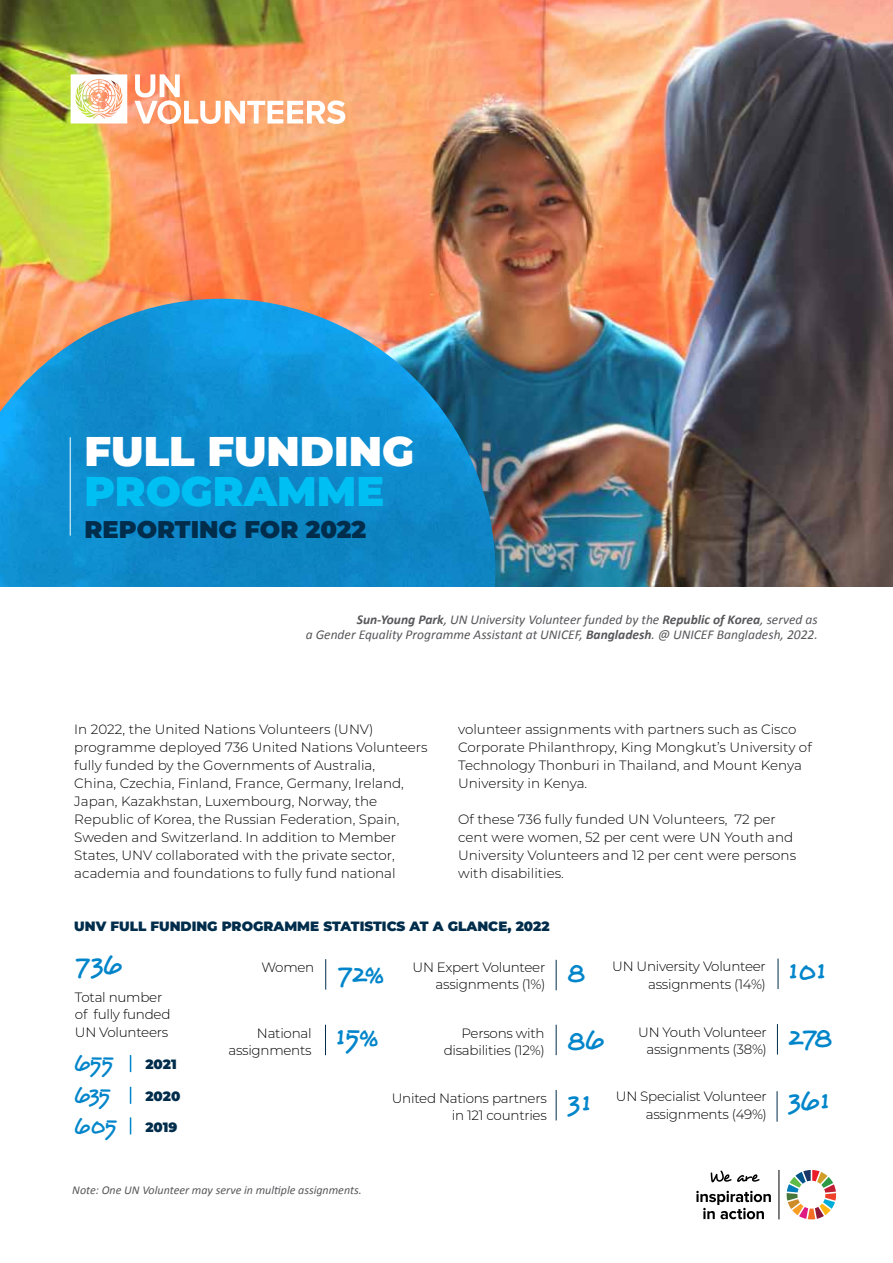
<style>
.page{position:relative;width:893px;height:1263px;background:#fff}
.page>*{position:absolute;margin:0;border:0;box-sizing:border-box;transform-origin:0 0}
.t1{font:900 41.55px "Montserrat";color:#fff}
.t2{font:900 41.55px "Montserrat";color:#00c0f3}
.t3{font:28.5px "Desyrel";letter-spacing:-.02em;color:#0085ca}
.t4{font:900 24.15px "Montserrat";color:#002d4b}
.t5{font:24px "Desyrel";letter-spacing:-.035em;color:#0085ca}
.t6{font:300 13.5px/18px "Montserrat";color:#000}
.t7{font:300 13.5px/17.2px "Montserrat";letter-spacing:-.02em;color:#000;text-align:right}
.t8{font:italic 13.5px/15.8px "Calibri";color:#58585b;text-align:right}
.t9{font:900 13.5px "Montserrat";color:#002d4b}
.t10{font:italic 12px "Calibri";color:#58585b}
.s1{font-weight:700}
</style>
<div class="page">
<img style="left:0;top:0;width:893px;height:587px">
<img style="left:0;top:299px;width:495px;height:288px">
<svg style="left:71px;top:74px;width:56px;height:49px"></svg>
<svg style="left:134px;top:74px;width:211px;height:50px"></svg>
<hr style="left:70px;top:437px;width:1px;height:99px;background:#fff">
<svg style="left:787px;top:1170px;width:49px;height:49px"></svg>
<hr style="left:779px;top:1170px;width:1px;height:49px;background:#000">
<svg style="left:711px;top:1170px;width:48px;height:12px"></svg>
<svg style="left:696px;top:1191px;width:75px;height:28px"></svg>
<hr style="left:778px;top:958px;width:1px;height:31px;background:#002d4b">
<hr style="left:777px;top:1024px;width:1px;height:30px;background:#002d4b">
<hr style="left:556px;top:1025px;width:1px;height:30px;background:#002d4b">
<hr style="left:556px;top:960px;width:1px;height:30px;background:#002d4b">
<hr style="left:325px;top:1025px;width:1px;height:30px;background:#002d4b">
<hr style="left:777px;top:1091px;width:1px;height:31px;background:#002d4b">
<hr style="left:556px;top:1090px;width:1px;height:30px;background:#002d4b">
<hr style="left:325px;top:959px;width:1px;height:31px;background:#002d4b">
<svg style="left:130px;top:1117px;width:1px;height:17px"></svg>
<svg style="left:130px;top:1087px;width:1px;height:17px"></svg>
<svg style="left:130px;top:1055px;width:1px;height:17px"></svg>
<h1 class="t1" style="left:84px;top:420px;width:331px">FULL FUNDING</h1>
<h1 class="t2" style="left:84px;top:460px;width:301px">PROGRAMME</h1>
<h3 class="t4" style="left:84px;top:511px;width:283px">REPORTING FOR 2022</h3>
<p class="t8" style="left:306px;top:611px;width:514px"><span class="s1">Sun-Young Park</span>, UN University Volunteer funded by the <span class="s1">Republic of Korea</span>, served as<br>a Gender Equality Programme Assistant at UNICEF, <span class="s1">Bangladesh</span>. @ UNICEF Bangladesh, 2022.</p>
<p class="t6" style="left:74px;top:720px;width:355px">In 2022, the United Nations Volunteers (UNV) programme deployed 736 United Nations Volunteers fully funded by the Governments of Australia,<br>China, Czechia, Finland, France, Germany, Ireland, Japan, Kazakhstan, Luxembourg, Norway, the Republic of Korea, the Russian Federation, Spain, Sweden and Switzerland. In addition to Member States, UNV collaborated with the private sector, academia and foundations to fully fund national</p>
<p class="t6" style="left:458px;top:720px;width:355px">volunteer assignments with partners such as Cisco Corporate Philanthropy, King Mongkut’s University of Technology Thonburi in Thailand, and Mount Kenya University in Kenya.</p>
<p class="t6" style="left:458px;top:810px;width:339px">Of these 736 fully funded UN Volunteers, 72 per cent were women, 52 per cent were UN Youth and University Volunteers and 12 per cent were persons with disabilities.</p>
<p class="t9" style="left:74px;top:916px;width:477px">UNV FULL FUNDING PROGRAMME STATISTICS AT A GLANCE, 2022</p>
<h2 class="t3" style="left:75px;top:946px;width:48px">736</h2>
<p class="t6" style="left:261px;top:958px;width:54px">Women</p>
<p class="t7" style="left:75px;top:988px;width:97px;text-align:left">Total number of fully funded<br>UN Volunteers</p>
<h3 class="t5" style="left:73px;top:1047px;width:41px">655</h3>
<p class="t9" style="left:145px;top:1054px;width:33px">2021</p>
<h3 class="t5" style="left:73px;top:1079px;width:39px">635</h3>
<p class="t9" style="left:145px;top:1086px;width:36px">2020</p>
<h3 class="t5" style="left:73px;top:1110px;width:45px">605</h3>
<p class="t9" style="left:145px;top:1117px;width:33px">2019</p>
<p class="t7" style="left:228px;top:1024px;width:85px">National assignments</p>
<h2 class="t3" style="left:338px;top:955px;width:47px">72%</h2>
<p class="t7" style="left:413px;top:958px;width:134px">UN Expert Volunteer assignments (1%)</p>
<h2 class="t3" style="left:335px;top:1018px;width:44px">15%</h2>
<p class="t7" style="left:444px;top:1024px;width:103px">Persons with disabilities (12%)</p>
<p class="t7" style="left:392px;top:1089px;width:156px">United Nations partners in 121 countries</p>
<p class="t7" style="left:612px;top:957px;width:155px">UN University Volunteer assignments (14%)</p>
<p class="t7" style="left:638px;top:1023px;width:130px">UN Youth Volunteer assignments (38%)</p>
<h2 class="t3" style="left:788px;top:952px;width:39px">101</h2>
<h2 class="t3" style="left:566px;top:953px;width:21px">8</h2>
<h2 class="t3" style="left:566px;top:1021px;width:39px">86</h2>
<h2 class="t3" style="left:787px;top:1018px;width:47px">278</h2>
<h2 class="t3" style="left:566px;top:1084px;width:25px">31</h2>
<p class="t7" style="left:616px;top:1087px;width:152px">UN Specialist Volunteer assignments (49%)</p>
<h2 class="t3" style="left:787px;top:1082px;width:44px">361</h2>
<p class="t10" style="left:72px;top:1182px;width:291px">Note: One UN Volunteer may serve in multiple assignments.</p>
</div>
